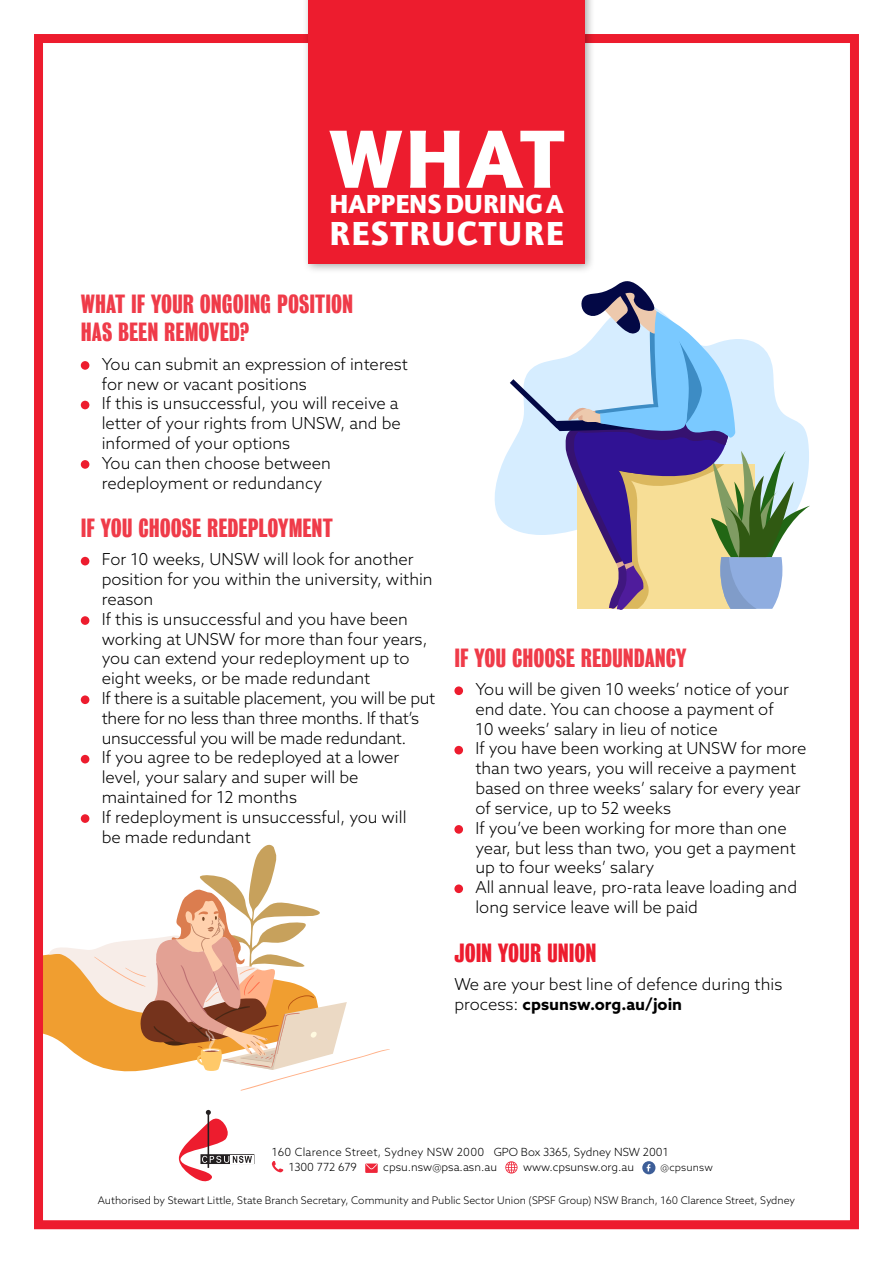
<style>
.page{position:relative;width:893px;height:1263px;background:#fff}
.page>*{position:absolute;margin:0;border:0;box-sizing:border-box;transform-origin:0 0}
.t1{font:900 85.5px "Quay Sans ITC Std";color:#fff}
.t2{font:900 34.5px "Quay Sans ITC Std";letter-spacing:.05em;color:#fff}
.t3{font:900 27px "Quay Sans ITC Std";color:#fff}
.t4{font:700 24px/28.8px "Bureau Grot Compressed";letter-spacing:-.005em;color:#ef3b49}
.t5{font:700 24px "Bureau Grot Compressed";letter-spacing:-.005em;color:#ed1c2e}
.t6{font:300 16.5px/19.8px "Azo Sans";color:#000}
.t7{font:300 11.25px/15px "Azo Sans";color:#000}
.t8{font:300 10.5px "Azo Sans";color:#000}
.s1{font-weight:700}
</style>
<div class="page">
<svg style="left:179px;top:1110px;width:75px;height:71px"></svg>
<svg style="left:272px;top:1161px;width:11px;height:11px"></svg>
<svg style="left:365px;top:1163px;width:13px;height:10px"></svg>
<svg style="left:505px;top:1161px;width:12px;height:12px"></svg>
<svg style="left:642px;top:1161px;width:13px;height:13px"></svg>
<svg style="left:647px;top:1164px;width:3px;height:7px"></svg>
<svg style="left:494px;top:448px;width:16px;height:80px"></svg>
<svg style="left:510px;top:281px;width:300px;height:329px"></svg>
<svg style="left:44px;top:844px;width:346px;height:247px"></svg>
<div style="left:81px;top:361px;width:8px;height:9px;background:#ed1c2e;border-radius:50%"></div>
<div style="left:81px;top:401px;width:8px;height:8px;background:#ed1c2e;border-radius:50%"></div>
<div style="left:81px;top:460px;width:8px;height:9px;background:#ed1c2e;border-radius:50%"></div>
<div style="left:81px;top:557px;width:8px;height:8px;background:#ed1c2e;border-radius:50%"></div>
<div style="left:81px;top:616px;width:8px;height:9px;background:#ed1c2e;border-radius:50%"></div>
<div style="left:81px;top:695px;width:8px;height:9px;background:#ed1c2e;border-radius:50%"></div>
<div style="left:81px;top:755px;width:8px;height:8px;background:#ed1c2e;border-radius:50%"></div>
<div style="left:81px;top:814px;width:8px;height:9px;background:#ed1c2e;border-radius:50%"></div>
<div style="left:454px;top:686px;width:9px;height:9px;background:#ed1c2e;border-radius:50%"></div>
<div style="left:454px;top:746px;width:9px;height:8px;background:#ed1c2e;border-radius:50%"></div>
<div style="left:454px;top:825px;width:9px;height:9px;background:#ed1c2e;border-radius:50%"></div>
<div style="left:454px;top:884px;width:9px;height:9px;background:#ed1c2e;border-radius:50%"></div>
<div style="left:34px;top:34px;width:825px;height:1195px;border:9px solid #ed1c2e"></div>
<div style="left:302px;top:0;width:293px;height:275px;background:#000;opacity:.35"></div>
<div style="left:308px;top:0;width:277px;height:264px;background:#ed1c2e"></div>
<h1 class="t1" style="left:330px;top:108px;width:235px">WHAT</h1>
<h3 class="t3" style="left:330px;top:188px;width:235px">HAPPENS DURING A</h3>
<h2 class="t2" style="left:330px;top:213px;width:235px">RESTRUCTURE</h2>
<h3 class="t4" style="left:81px;top:289px;width:274px">WHAT IF YOUR ONGOING POSITION<br>HAS BEEN REMOVED?</h3>
<p class="t6" style="left:102px;top:354px;width:308px">You can submit an expression of interest for new or vacant positions<br>If this is unsuccessful, you will receive a letter of your rights from UNSW, and be informed of your options<br>You can then choose between redeployment or redundancy</p>
<h3 class="t4" style="left:81px;top:514px;width:253px">IF YOU CHOOSE REDEPLOYMENT</h3>
<p class="t6" style="left:102px;top:549px;width:335px">For 10 weeks, UNSW will look for another position for you within the university, within reason<br>If this is unsuccessful and you have been working at UNSW for more than four years, you can extend your redeployment up to eight weeks, or be made redundant<br>If there is a suitable placement, you will be put there for no less than three months. If that’s unsuccessful you will be made redundant.<br>If you agree to be redeployed at a lower level, your salary and super will be maintained for 12 months<br>If redeployment is unsuccessful, you will<br>be made redundant</p>
<h3 class="t4" style="left:454px;top:644px;width:234px">IF YOU CHOOSE REDUNDANCY</h3>
<p class="t6" style="left:475px;top:679px;width:332px">You will be given 10 weeks’ notice of your end date. You can choose a payment of<br>10 weeks’ salary in lieu of notice<br>If you have been working at UNSW for more than two years, you will receive a payment based on three weeks’ salary for every year of service, up to 52 weeks<br>If you’ve been working for more than one year, but less than two, you get a payment up to four weeks’ salary<br>All annual leave, pro-rata leave loading and long service leave will be paid</p>
<h3 class="t5" style="left:454px;top:939px;width:144px">JOIN YOUR UNION</h3>
<p class="t6" style="left:454px;top:974px;width:329px">We are your best line of defence during this process: <span class="s1">cpsunsw.org.au/join</span></p>
<p class="t7" style="left:289px;top:1144px;width:381px;text-indent:-17px">160 Clarence Street, Sydney NSW 2000 GPO Box 3365, Sydney NSW 2001<br>1300 772 679</p>
<p class="t7" style="left:383px;top:1159px;width:115px">cpsu.nsw@psa.asn.au</p>
<p class="t7" style="left:523px;top:1159px;width:112px">www.cpsunsw.org.au</p>
<p class="t8" style="left:661px;top:1160px;width:54px">@cpsunsw</p>
<p class="t8" style="left:98px;top:1193px;width:699px">Authorised by Stewart Little, State Branch Secretary, Community and Public Sector Union (SPSF Group) NSW Branch, 160 Clarence Street, Sydney</p>
</div>
